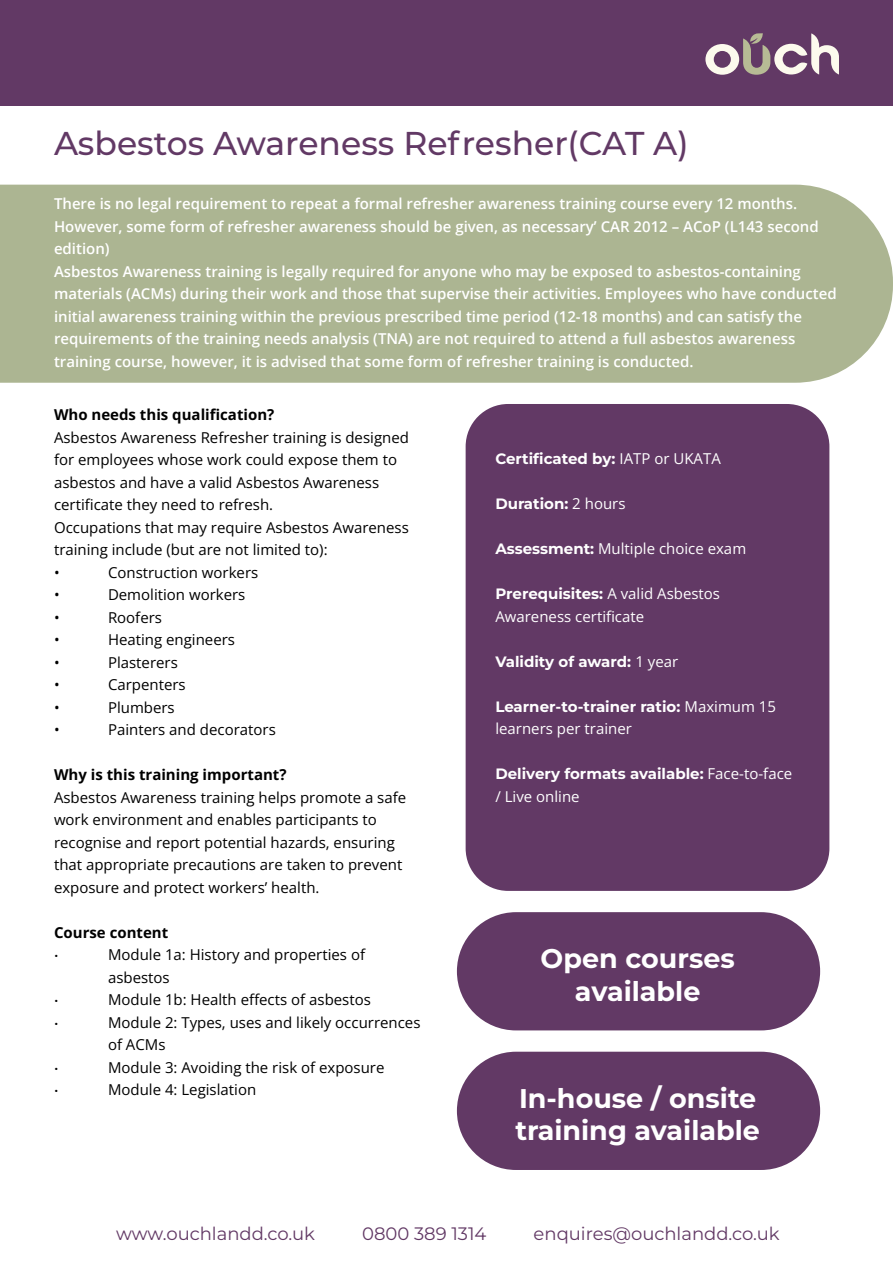
<style>
.page{position:relative;width:893px;height:1263px;background:#fff}
.page>*{position:absolute;margin:0;border:0;box-sizing:border-box;transform-origin:0 0}
.t1{font:500 33px "Montserrat";color:#623965}
.t2{font:700 27px/32.4px "Montserrat";color:#fff;text-align:center}
.t3{font:18px "Montserrat";color:#623965}
.t4{font:15px/22.5px "Open Sans";color:#000}
.t5{font:600 15px/22.5px "Open Sans";color:#fff}
.t6{font:700 15px "Montserrat";color:#fff}
.t7{font:15px "Open Sans";color:#fff}
.t8{font:700 15px "Open Sans";color:#000}
.t9{font:15px "Montserrat";color:#000}
.s1{font-family:"Open Sans";font-weight:400}
.s2{font-family:"Montserrat";font-weight:700}
</style>
<div class="page">
<div style="left:0;top:0;width:893px;height:106px;background:#623965"></div>
<svg style="left:705px;top:33px;width:134px;height:42px"></svg>
<div style="left:0;top:185px;width:893px;height:198px;background:#acb592"></div>
<div style="left:466px;top:404px;width:363px;height:487px;background:#623965;border-radius:43px"></div>
<div style="left:457px;top:912px;width:363px;height:118px;background:#623965;border-radius:59px"></div>
<div style="left:457px;top:1052px;width:363px;height:118px;background:#623965;border-radius:59px"></div>
<h1 class="t1" style="left:54px;top:130px;width:636px">Asbestos Awareness Refresher(CAT A)</h1>
<p class="t5" style="left:54px;top:194px;width:784px">There is no legal requirement to repeat a formal refresher awareness training course every 12 months.<br>However, some form of refresher awareness should be given, as necessary’ CAR 2012 – ACoP (L143 second edition)<br>Asbestos Awareness training is legally required for anyone who may be exposed to asbestos-containing materials (ACMs) during their work and those that supervise their activities. Employees who have conducted initial awareness training within the previous prescribed time period (12-18 months) and can satisfy the requirements of the training needs analysis (TNA) are not required to attend a full asbestos awareness training course, however, it is advised that some form of refresher training is conducted.</p>
<p class="t8" style="left:54px;top:404px;width:222px">Who needs this qualification?</p>
<p class="t4" style="left:54px;top:427px;width:356px">Asbestos Awareness Refresher training is designed for employees whose work could expose them to asbestos and have a valid Asbestos Awareness certificate they need to refresh.<br>Occupations that may require Asbestos Awareness training include (but are not limited to):<br>•</p>
<p class="t4" style="left:108px;top:562px;width:152px">Construction workers</p>
<p class="t4" style="left:54px;top:585px;width:7px">•</p>
<p class="t4" style="left:108px;top:585px;width:139px">Demolition workers</p>
<p class="t4" style="left:54px;top:607px;width:7px">•</p>
<p class="t4" style="left:108px;top:607px;width:56px">Roofers</p>
<p class="t4" style="left:54px;top:630px;width:7px">•</p>
<p class="t4" style="left:108px;top:630px;width:129px">Heating engineers</p>
<p class="t4" style="left:54px;top:652px;width:7px">•</p>
<p class="t4" style="left:108px;top:652px;width:71px">Plasterers</p>
<p class="t4" style="left:54px;top:675px;width:7px">•</p>
<p class="t4" style="left:108px;top:675px;width:79px">Carpenters</p>
<p class="t4" style="left:54px;top:697px;width:7px">•</p>
<p class="t4" style="left:108px;top:697px;width:68px">Plumbers</p>
<p class="t4" style="left:54px;top:720px;width:7px">•</p>
<p class="t4" style="left:108px;top:720px;width:169px">Painters and decorators</p>
<p class="t8" style="left:54px;top:764px;width:234px">Why is this training important?</p>
<p class="t4" style="left:54px;top:787px;width:354px">Asbestos Awareness training helps promote a safe work environment and enables participants to recognise and report potential hazards, ensuring that appropriate precautions are taken to prevent exposure and protect workers’ health.</p>
<p class="t8" style="left:54px;top:926px;width:116px">Course content</p>
<p class="t9" style="left:54px;top:949px;width:6px">•</p>
<p class="t4" style="left:108px;top:945px;width:259px">Module 1a: History and properties of asbestos</p>
<p class="t9" style="left:54px;top:994px;width:6px">•</p>
<p class="t4" style="left:108px;top:988px;width:264px">Module 1b: Health effects of asbestos</p>
<p class="t9" style="left:54px;top:1016px;width:6px">•</p>
<p class="t4" style="left:108px;top:1010px;width:314px">Module 2: Types, uses and likely occurrences of ACMs</p>
<p class="t9" style="left:54px;top:1061px;width:6px">•</p>
<p class="t4" style="left:108px;top:1057px;width:278px">Module 3: Avoiding the risk of exposure</p>
<p class="t9" style="left:54px;top:1084px;width:6px">•</p>
<p class="t4" style="left:108px;top:1080px;width:150px">Module 4: Legislation</p>
<p class="t6" style="left:495px;top:449px;width:227px">Certificated by: <span class="s1">IATP or UKATA</span></p>
<p class="t6" style="left:495px;top:494px;width:132px">Duration: <span class="s1">2 hours</span></p>
<p class="t7" style="left:495px;top:543px;width:252px"><span class="s2">Assessment:</span> Multiple choice exam</p>
<p class="t6" style="left:495px;top:584px;width:226px">Prerequisites: <span class="s1">A valid Asbestos</span></p>
<p class="t7" style="left:495px;top:606px;width:150px">Awareness certificate</p>
<p class="t6" style="left:495px;top:651px;width:184px">Validity of award: <span class="s1">1 year</span></p>
<p class="t6" style="left:495px;top:696px;width:282px">Learner-to-trainer ratio: <span class="s1">Maximum 15</span></p>
<p class="t7" style="left:495px;top:723px;width:138px">learners per trainer</p>
<p class="t6" style="left:495px;top:764px;width:298px">Delivery formats available: <span class="s1">Face-to-face</span></p>
<p class="t7" style="left:495px;top:790px;width:86px">/ Live online</p>
<h2 class="t2" style="left:541px;top:942px;width:196px">Open courses available</h2>
<h2 class="t2" style="left:515px;top:1081px;width:246px;text-align:left">In-house / onsite training available</h2>
<p class="t3" style="left:116px;top:1227px;width:200px">www.ouchlandd.co.uk</p>
<p class="t3" style="left:362px;top:1227px;width:126px">0800 389 1314</p>
<p class="t3" style="left:534px;top:1227px;width:247px">enquires@ouchlandd.co.uk</p>
</div>
